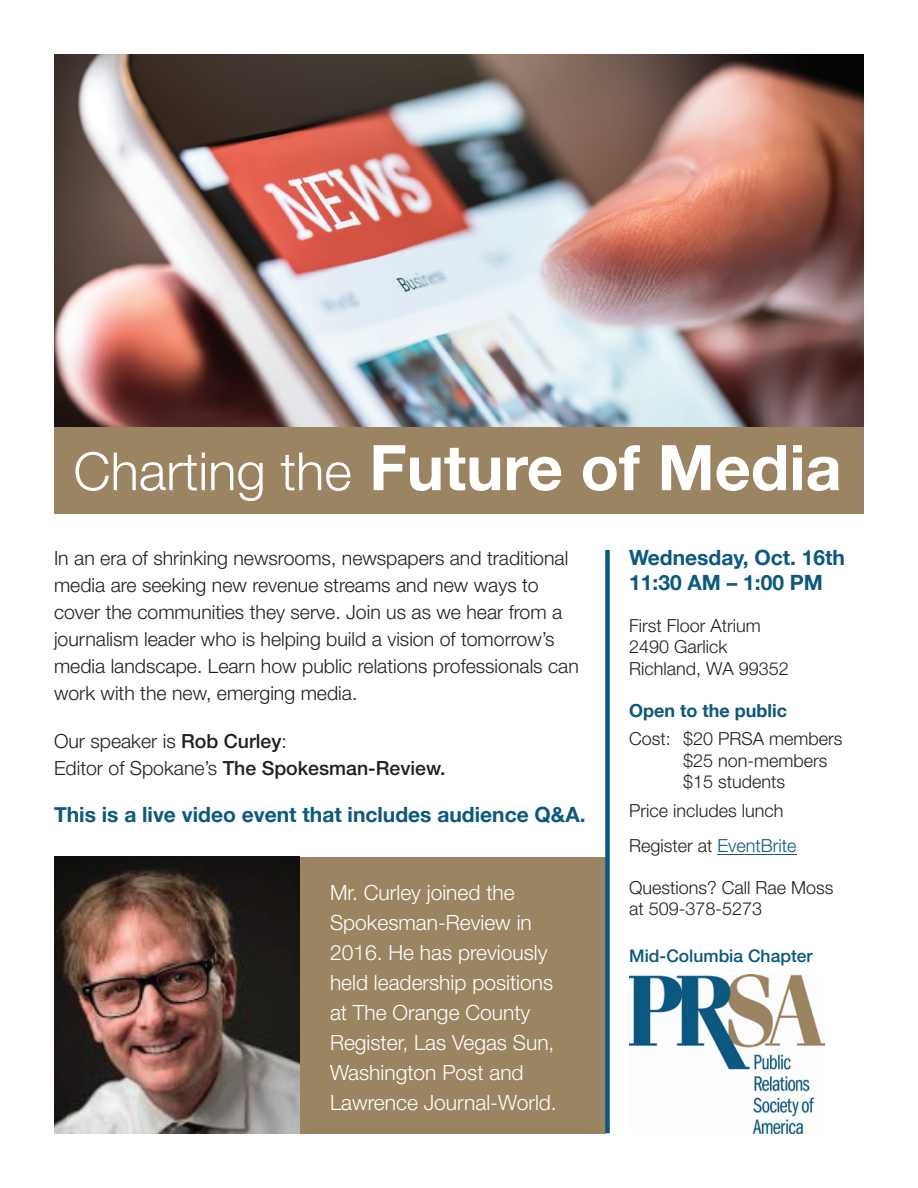
<style>
.page{position:relative;width:918px;height:1188px;background:#fff}
.page>*{position:absolute;margin:0;border:0;box-sizing:border-box;transform-origin:0 0}
.t1{font:700 63px "Helvetica Neue";color:#fff}
.t2{font:300 21px/30px "Helvetica Neue";color:#fff}
.t3{font:700 21px/25.2px "Helvetica Neue";color:#0b5880}
.t4{font:300 19.5px/27px "Helvetica Neue";color:#231f20}
.t5{font:300 18px/21.6px "Helvetica Neue";color:#231f20}
.t6{font:500 17.4px "Helvetica Neue";color:#0b5880}
.s1{font-weight:300;font-size:52.65px}
.s2{font-weight:500}
.s3{font-weight:700;color:#0b5880}
.s4{color:#0b5880}
</style>
<div class="page">
<div style="left:238px;top:857px;width:368px;height:276px;background:#9b8462"></div>
<img style="left:54px;top:54px;width:810px;height:373px">
<img style="left:54px;top:857px;width:246px;height:277px">
<div style="left:54px;top:427px;width:810px;height:87px;background:#9b8462"></div>
<div style="left:605px;top:550px;width:5px;height:583px;background:#0b5880"></div>
<img style="left:629px;top:974px;width:195px;height:160px">
<hr style="left:718px;top:854px;width:79px;height:1px;background:#0b5880">
<p class="t1" style="left:73px;top:429px;width:770px"><span class="s1">Charting the</span> Future of Media</p>
<p class="t4" style="left:54px;top:544px;width:526px">In an era of shrinking newsrooms, newspapers and traditional media are seeking new revenue streams and new ways to cover the communities they serve. Join us as we hear from a journalism leader who is helping build a vision of tomorrow’s media landscape. Learn how public relations professionals can work with the new, emerging media.</p>
<p class="t4" style="left:54px;top:727px;width:393px">Our speaker is <span class="s2">Rob Curley</span>:<br>Editor of Spokane’s <span class="s2">The Spokesman-Review.</span></p>
<p class="t3" style="left:54px;top:801px;width:533px">This is a live video event that includes audience Q&amp;A.</p>
<p class="t2" style="left:330px;top:877px;width:228px">Mr. Curley joined the<br>Spokesman-Review in<br>2016. He has previously held leadership positions at The Orange County<br>Register, Las Vegas Sun,<br>Washington Post and<br>Lawrence Journal-World.</p>
<p class="t3" style="left:629px;top:544px;width:217px">Wednesday, Oct. 16th<br>11:30 AM – 1:00 PM</p>
<p class="t5" style="left:629px;top:614px;width:161px">First Floor Atrium<br>2490 Garlick<br>Richland, WA 99352</p>
<p class="t5" style="left:629px;top:696px;width:215px;line-height:28.3px"><span class="s3">Open to the public<br></span>Cost: $20 PRSA members</p>
<p class="t5" style="left:683px;top:749px;width:146px">$25 non-members $15 students</p>
<p class="t5" style="left:629px;top:792px;width:169px;line-height:35.1px">Price includes lunch<br>Register at <span class="s4">EventBrite</span></p>
<p class="t5" style="left:629px;top:876px;width:206px">Questions? Call Rae Moss at 509-378-5273</p>
<p class="t6" style="left:629px;top:945px;width:185px">Mid-Columbia Chapter</p>
</div>
